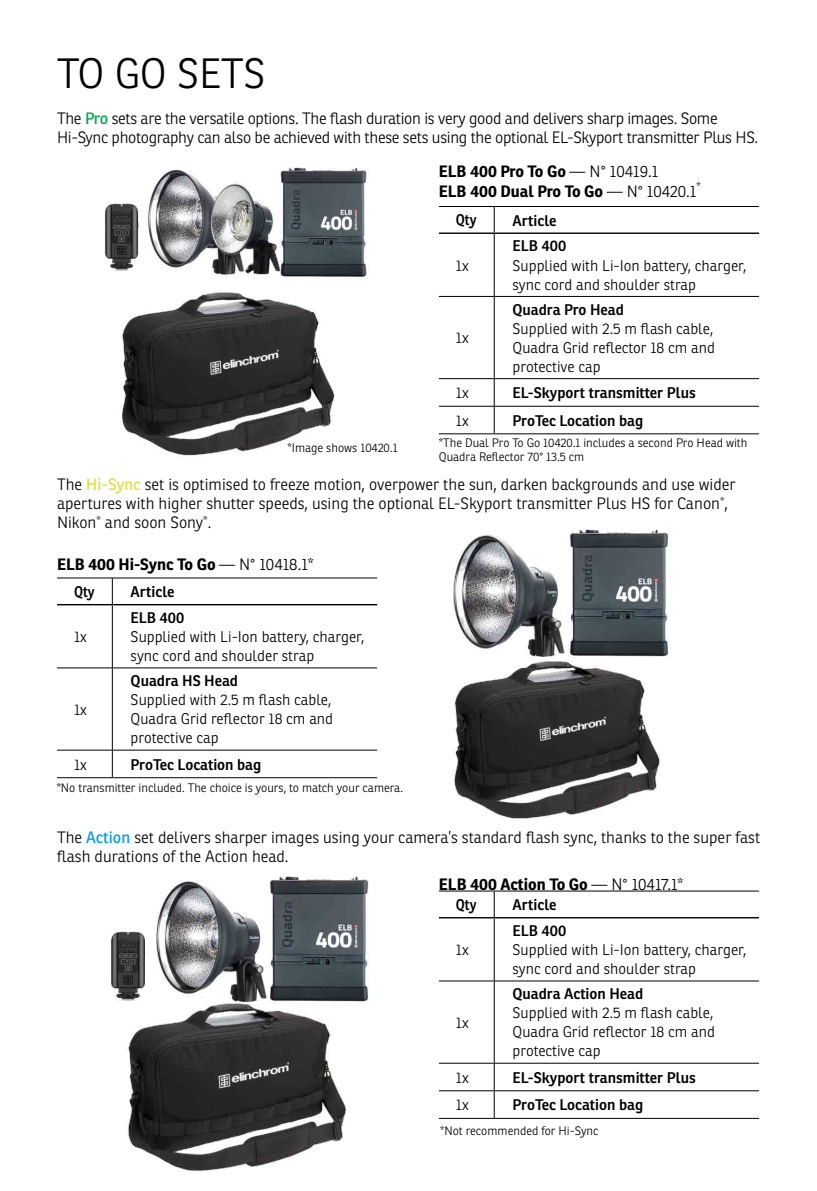
<style>
.page{position:relative;width:817px;height:1191px;background:#fff}
.page>*{position:absolute;margin:0;border:0;box-sizing:border-box;transform-origin:0 0}
.t1{font:300 41.2px "Ronnia";color:#000}
.t2{font:300 16px/19.2px "Ronnia";color:#000}
.t3{font:300 16px/19.2px "Ronnia";letter-spacing:-.02em;color:#000}
.t4{font:700 16px/20px "Ronnia";color:#000}
.t5{font:300 15px/19px "Ronnia";color:#000}
.t6{font:600 15px "Ronnia";color:#000}
.t7{font:600 15px "Ronnia";color:#000;scale:.9 1}
.t8{font:300 12px/14.4px "Ronnia";color:#000}
.s1{font-weight:400;color:#00a649}
.s2{font-weight:300}
.s3{font-weight:400;color:#dfdf46}
.s4{font-weight:400;color:#009ee3}
</style>
<div class="page">
<hr style="left:816px;top:0;width:1px;height:1191px;background:#000">
<svg style="left:494px;top:207px;width:1px;height:25px"></svg>
<hr style="left:494px;top:234px;width:1px;height:62px;background:#000">
<hr style="left:439px;top:232px;width:55px;height:2px;background:#000">
<hr style="left:494px;top:232px;width:264px;height:2px;background:#000">
<hr style="left:494px;top:297px;width:1px;height:81px;background:#000">
<svg style="left:494px;top:379px;width:1px;height:54px"></svg>
<hr style="left:439px;top:206px;width:55px;height:1px;background:#000">
<hr style="left:494px;top:206px;width:264px;height:1px;background:#000">
<hr style="left:439px;top:296px;width:55px;height:1px;background:#000">
<hr style="left:494px;top:296px;width:264px;height:1px;background:#000">
<hr style="left:439px;top:406px;width:55px;height:1px;background:#000">
<hr style="left:494px;top:406px;width:264px;height:1px;background:#000">
<hr style="left:439px;top:433px;width:55px;height:1px;background:#000">
<hr style="left:494px;top:433px;width:264px;height:1px;background:#000">
<hr style="left:439px;top:378px;width:55px;height:1px;background:#000">
<hr style="left:494px;top:378px;width:264px;height:1px;background:#000">
<svg style="left:494px;top:891px;width:1px;height:26px"></svg>
<hr style="left:494px;top:918px;width:1px;height:62px;background:#000">
<hr style="left:439px;top:917px;width:55px;height:1px;background:#000">
<hr style="left:494px;top:917px;width:264px;height:1px;background:#000">
<hr style="left:494px;top:981px;width:1px;height:82px;background:#000">
<svg style="left:494px;top:1063px;width:1px;height:55px"></svg>
<hr style="left:439px;top:890px;width:55px;height:1px;background:#000">
<hr style="left:494px;top:890px;width:264px;height:1px;background:#000">
<hr style="left:439px;top:980px;width:55px;height:1px;background:#000">
<hr style="left:494px;top:980px;width:264px;height:1px;background:#000">
<hr style="left:439px;top:1090px;width:55px;height:1px;background:#000">
<hr style="left:494px;top:1090px;width:264px;height:1px;background:#000">
<hr style="left:439px;top:1118px;width:55px;height:1px;background:#000">
<hr style="left:494px;top:1118px;width:264px;height:1px;background:#000">
<hr style="left:439px;top:1062px;width:55px;height:1px;background:#000">
<hr style="left:494px;top:1062px;width:264px;height:1px;background:#000">
<svg style="left:112px;top:578px;width:1px;height:26px"></svg>
<hr style="left:112px;top:605px;width:1px;height:62px;background:#000">
<hr style="left:57px;top:604px;width:55px;height:1px;background:#000">
<hr style="left:112px;top:604px;width:265px;height:1px;background:#000">
<hr style="left:112px;top:668px;width:1px;height:82px;background:#000">
<svg style="left:112px;top:751px;width:1px;height:26px"></svg>
<hr style="left:57px;top:577px;width:55px;height:1px;background:#000">
<hr style="left:112px;top:577px;width:265px;height:1px;background:#000">
<hr style="left:57px;top:667px;width:55px;height:1px;background:#000">
<hr style="left:112px;top:667px;width:265px;height:1px;background:#000">
<hr style="left:57px;top:750px;width:55px;height:1px;background:#000">
<hr style="left:112px;top:750px;width:265px;height:1px;background:#000">
<hr style="left:57px;top:777px;width:55px;height:1px;background:#000">
<hr style="left:112px;top:777px;width:265px;height:1px;background:#000">
<img style="left:287px;top:167px;width:80px;height:112px">
<img style="left:138px;top:169px;width:67px;height:99px">
<img style="left:205px;top:170px;width:82px;height:107px">
<img style="left:104px;top:203px;width:34px;height:68px">
<img style="left:121px;top:292px;width:214px;height:164px">
<img style="left:568px;top:529px;width:101px;height:126px">
<img style="left:453px;top:535px;width:112px;height:120px">
<img style="left:453px;top:655px;width:215px;height:164px">
<img style="left:269px;top:876px;width:100px;height:127px">
<img style="left:156px;top:881px;width:111px;height:116px">
<img style="left:111px;top:931px;width:34px;height:66px">
<img style="left:117px;top:997px;width:240px;height:174px">
<h1 class="t1" style="left:57px;top:48px;width:210px">TO GO SETS</h1>
<p class="t3" style="left:57px;top:109px;width:702px">The <span class="s1">Pro</span> sets are the versatile options. The flash duration is very good and delivers sharp images. Some<br>Hi-Sync photography can also be achieved with these sets using the optional EL-Skyport transmitter Plus HS.</p>
<p class="t4" style="left:439px;top:161px;width:263px">ELB 400 Pro To Go <span class="s2">— N° 10419.1<br></span>ELB 400 Dual Pro To Go <span class="s2">— N° 10420.1</span><sup>*</sup></p>
<p class="t7" style="left:456px;top:211px;width:24px">Qty</p>
<p class="t6" style="left:512px;top:211px;width:46px">Article</p>
<p class="t5" style="left:456px;top:256px;width:14px">1x</p>
<p class="t6" style="left:512px;top:237px;width:55px">ELB 400</p>
<p class="t5" style="left:512px;top:256px;width:235px">Supplied with Li-Ion battery, charger, sync cord and shoulder strap</p>
<p class="t5" style="left:456px;top:328px;width:14px">1x</p>
<p class="t6" style="left:512px;top:300px;width:113px">Quadra Pro Head</p>
<p class="t5" style="left:512px;top:319px;width:204px">Supplied with 2.5 m flash cable,<br>Quadra Grid reflector 18 cm and protective cap</p>
<p class="t5" style="left:456px;top:383px;width:14px">1x</p>
<p class="t6" style="left:512px;top:383px;width:185px">EL-Skyport transmitter Plus</p>
<p class="t5" style="left:456px;top:411px;width:14px">1x</p>
<p class="t6" style="left:512px;top:411px;width:132px">ProTec Location bag</p>
<p class="t8" style="left:287px;top:440px;width:111px">*Image shows 10420.1</p>
<p class="t8" style="left:439px;top:435px;width:310px">*The Dual Pro To Go 10420.1 includes a second Pro Head with<br>Quadra Reflector 70° 13.5 cm</p>
<p class="t2" style="left:57px;top:474px;width:680px">The <span class="s3">Hi-Sync</span> set is optimised to freeze motion, overpower the sun, darken backgrounds and use wider apertures with higher shutter speeds, using the optional EL-Skyport transmitter Plus HS for Canon<sup>®</sup>,<br>Nikon<sup>®</sup> and soon Sony<sup>®</sup>.</p>
<p class="t4" style="left:57px;top:554px;width:258px">ELB 400 Hi-Sync To Go <span class="s2">— N° 10418.1*</span></p>
<p class="t7" style="left:74px;top:582px;width:24px">Qty</p>
<p class="t6" style="left:131px;top:582px;width:46px">Article</p>
<p class="t5" style="left:74px;top:627px;width:14px">1x</p>
<p class="t6" style="left:131px;top:608px;width:55px">ELB 400</p>
<p class="t5" style="left:131px;top:627px;width:235px">Supplied with Li-Ion battery, charger, sync cord and shoulder strap</p>
<p class="t5" style="left:74px;top:700px;width:14px">1x</p>
<p class="t6" style="left:131px;top:671px;width:109px">Quadra HS Head</p>
<p class="t5" style="left:131px;top:690px;width:204px">Supplied with 2.5 m flash cable,<br>Quadra Grid reflector 18 cm and protective cap</p>
<p class="t5" style="left:74px;top:754px;width:14px">1x</p>
<p class="t6" style="left:131px;top:755px;width:132px">ProTec Location bag</p>
<p class="t8" style="left:57px;top:780px;width:348px">*No transmitter included. The choice is yours, to match your camera.</p>
<p class="t2" style="left:57px;top:827px;width:704px">The <span class="s4">Action</span> set delivers sharper images using your camera’s standard flash sync, thanks to the super fast flash durations of the Action head.</p>
<p class="t4" style="left:439px;top:873px;width:246px">ELB 400 Action To Go <span class="s2">— N° 10417.1*</span></p>
<p class="t7" style="left:456px;top:895px;width:24px">Qty</p>
<p class="t6" style="left:512px;top:895px;width:46px">Article</p>
<p class="t5" style="left:456px;top:940px;width:14px">1x</p>
<p class="t6" style="left:512px;top:921px;width:55px">ELB 400</p>
<p class="t5" style="left:512px;top:940px;width:235px">Supplied with Li-Ion battery, charger, sync cord and shoulder strap</p>
<p class="t5" style="left:456px;top:1013px;width:14px">1x</p>
<p class="t6" style="left:512px;top:984px;width:132px">Quadra Action Head</p>
<p class="t5" style="left:512px;top:1003px;width:204px">Supplied with 2.5 m flash cable,<br>Quadra Grid reflector 18 cm and protective cap</p>
<p class="t5" style="left:456px;top:1067px;width:14px">1x</p>
<p class="t6" style="left:512px;top:1068px;width:185px">EL-Skyport transmitter Plus</p>
<p class="t5" style="left:456px;top:1095px;width:14px">1x</p>
<p class="t6" style="left:512px;top:1095px;width:132px">ProTec Location bag</p>
<p class="t8" style="left:440px;top:1123px;width:160px">*Not recommended for Hi-Sync</p>
</div>
